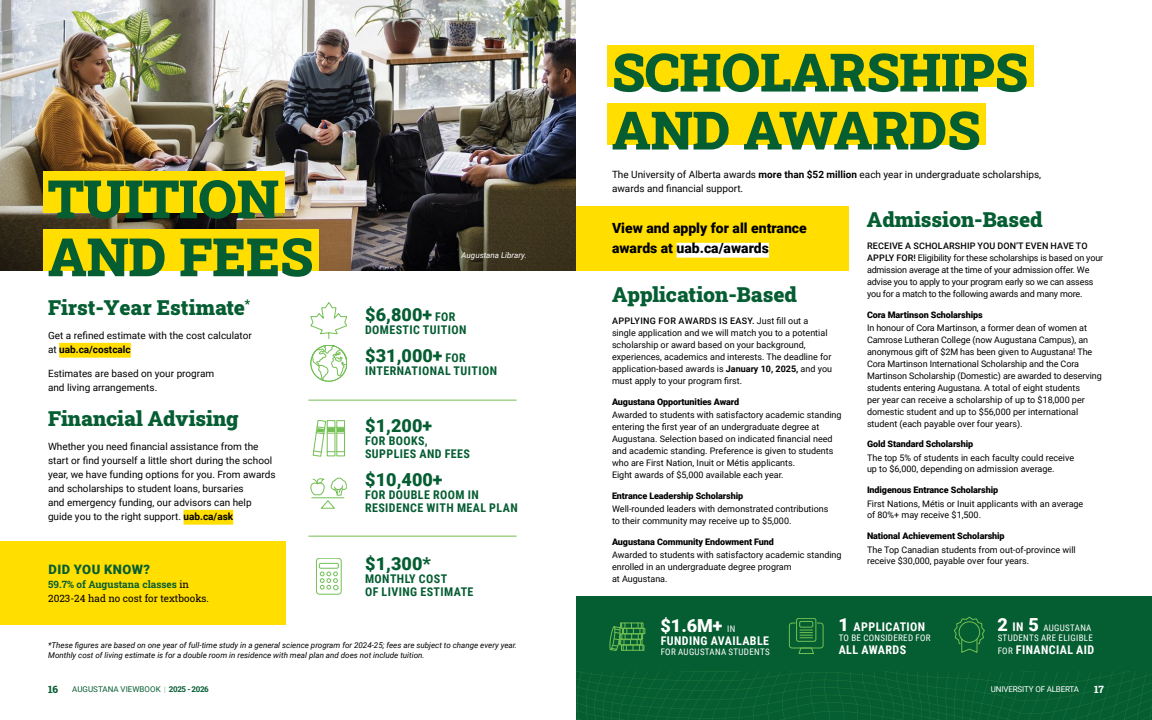
<style>
.page{position:relative;width:1152px;height:720px;background:#fff}
.page>*{position:absolute;margin:0;border:0;box-sizing:border-box;transform-origin:0 0}
.t1{font:900 53px/58px "Roboto Slab";color:#055d32}
.t2{font:900 21px "Roboto Slab";color:#055d32}
.t3{font:900 18px "Roboto";color:#055d32}
.t4{font:900 18px "Roboto";color:#fff}
.t5{font:900 14px/20px "Roboto";color:#000}
.t6{font:900 13px "Roboto";letter-spacing:.035em;color:#055d32}
.t7{font:700 12px/13px "Roboto Condensed";letter-spacing:.035em;color:#055d32}
.t8{font:700 12px "Roboto Condensed";letter-spacing:.035em;color:#fff}
.t9{font:10px/14px "Roboto";color:#000}
.t10{font:10px/14px "Roboto Slab";color:#000}
.t11{font:800 10px "Roboto Slab";color:#055d32}
.t12{font:800 10px "Roboto Slab";color:#fff}
.t13{font:9px/12px "Roboto";color:#000}
.t14{font:9px/12px "Roboto";letter-spacing:-.02em;color:#000}
.t15{font:900 9px "Roboto";letter-spacing:-.01em;color:#000}
.t16{font:9px/10px "Roboto Condensed";letter-spacing:.035em;color:#fff}
.t17{font:italic 8px/10px "Roboto";color:#000}
.t18{font:8px "Roboto";letter-spacing:.005em;color:#055d32}
.t19{font:8px "Roboto";letter-spacing:-.02em;color:#fff}
.t20{font:italic 8px "Roboto";color:#fff}
.s1{font-weight:700}
.s2{font-weight:700;color:#055d32}
.s3{font-family:"Roboto Condensed";font-weight:700;font-size:12px}
.s4{font-weight:500}
.s5{font-family:"Roboto Condensed";font-weight:400;font-size:9px}
.s6{font-family:"Roboto";font-weight:900;font-size:18px}
.s7{font-weight:700;font-size:12px}
.s8{font-weight:400;font-size:9px}
.s9{font-weight:100}
</style>
<div class="page">
<img style="left:0;top:0;width:576px;height:271px">
<div style="left:576px;top:596px;width:576px;height:124px;background:#055d32"></div>
<div style="left:0;top:541px;width:285px;height:84px;background:#ffde00"></div>
<svg style="left:576px;top:672px;width:576px;height:48px"></svg>
<div style="left:576px;top:206px;width:273px;height:65px;background:#ffde00"></div>
<div style="left:44px;top:172px;width:241px;height:41px;background:#ffde00"></div>
<div style="left:44px;top:230px;width:275px;height:41px;background:#ffde00"></div>
<div style="left:59px;top:343px;width:72px;height:15px;background:#ffde00"></div>
<div style="left:184px;top:510px;width:49px;height:15px;background:#ffde00"></div>
<div style="left:608px;top:45px;width:426px;height:41px;background:#ffde00"></div>
<div style="left:608px;top:103px;width:378px;height:41px;background:#ffde00"></div>
<div style="left:622px;top:628px;width:23px;height:6px;border:1px solid #73c054"></div>
<svg style="left:609px;top:623px;width:35px;height:28px"></svg>
<div style="left:789px;top:623px;width:35px;height:25px;border:1px solid #73c054;border-radius:3px"></div>
<div style="left:796px;top:618px;width:20px;height:24px;border:1px solid #73c054;border-radius:2px"></div>
<svg style="left:799px;top:621px;width:14px;height:17px"></svg>
<svg style="left:798px;top:647px;width:17px;height:7px"></svg>
<svg style="left:954px;top:617px;width:31px;height:36px"></svg>
<hr style="left:309px;top:536px;width:207px;height:1px;background:#73c054">
<hr style="left:309px;top:400px;width:207px;height:1px;background:#73c054">
<svg style="left:311px;top:303px;width:36px;height:36px"></svg>
<svg style="left:311px;top:345px;width:36px;height:36px"></svg>
<div style="left:311px;top:345px;width:36px;height:36px;border:1px solid #73c054;border-radius:50%"></div>
<svg style="left:313px;top:420px;width:32px;height:36px"></svg>
<svg style="left:311px;top:478px;width:36px;height:31px"></svg>
<div style="left:316px;top:558px;width:26px;height:36px;border:1px solid #73c054;border-radius:3px"></div>
<svg style="left:319px;top:563px;width:20px;height:28px"></svg>
<div style="left:677px;top:243px;width:92px;height:15px;background:#fff"></div>
<h1 class="t1" style="left:48px;top:169px;width:267px">TUITION<br>AND FEES</h1>
<h2 class="t2" style="left:48px;top:293px;width:204px">First-Year Estimate<sup>*</sup></h2>
<p class="t9" style="left:48px;top:328px;width:205px">Get a refined estimate with the cost calculator at <span class="s1">uab.ca/costcalc</span></p>
<p class="t9" style="left:48px;top:366px;width:168px">Estimates are based on your program and living arrangements.</p>
<h2 class="t2" style="left:48px;top:404px;width:192px">Financial Advising</h2>
<p class="t9" style="left:48px;top:439px;width:229px">Whether you need financial assistance from the start or find yourself a little short during the school year, we have funding options for you. From awards and scholarships to student loans, bursaries<br>and emergency funding, our advisors can help guide you to the right support. <span class="s1">uab.ca/ask</span></p>
<h3 class="t6" style="left:48px;top:561px;width:103px">DID YOU KNOW?</h3>
<p class="t10" style="left:48px;top:577px;width:162px"><span class="s2">59.7% of Augustana classes</span> in<br>2023-24 had no cost for textbooks.</p>
<p class="t20" style="left:462px;top:249px;width:67px">Augustana Library.</p>
<h3 class="t3" style="left:365px;top:302px;width:92px">$6,800+ <span class="s3">FOR</span></h3>
<h3 class="t7" style="left:365px;top:323px;width:103px">DOMESTIC TUITION</h3>
<h3 class="t3" style="left:365px;top:343px;width:102px">$31,000+ <span class="s3">FOR</span></h3>
<h3 class="t7" style="left:365px;top:364px;width:134px">INTERNATIONAL TUITION</h3>
<h3 class="t3" style="left:365px;top:413px;width:68px">$1,200+</h3>
<h3 class="t7" style="left:365px;top:434px;width:107px">FOR BOOKS,<br>SUPPLIES AND FEES</h3>
<h3 class="t3" style="left:365px;top:467px;width:79px">$10,400+</h3>
<h3 class="t7" style="left:365px;top:488px;width:154px">FOR DOUBLE ROOM IN<br>RESIDENCE WITH MEAL PLAN</h3>
<h3 class="t3" style="left:365px;top:551px;width:67px">$1,300*</h3>
<h3 class="t7" style="left:365px;top:572px;width:110px">MONTHLY COST<br>OF LIVING ESTIMATE</h3>
<p class="t17" style="left:48px;top:640px;width:470px">*These figures are based on one year of full-time study in a general science program for 2024-25; fees are subject to change every year.<br>Monthly cost of living estimate is for a double room in residence with meal plan and does not include tuition.</p>
<h1 class="t1" style="left:612px;top:42px;width:417px">SCHOLARSHIPS<br>AND AWARDS</h1>
<p class="t9" style="left:612px;top:167px;width:431px">The University of Alberta awards <span class="s1">more than $52 million</span> each year in undergraduate scholarships, awards and financial support.</p>
<h3 class="t5" style="left:612px;top:218px;width:196px">View and apply for all entrance awards at uab.ca/awards</h3>
<h2 class="t2" style="left:612px;top:280px;width:186px">Application-Based</h2>
<p class="t13" style="left:612px;top:314px;width:222px"><span class="s4">APPLYING FOR AWARDS IS EASY.</span> Just fill out a single application and we will match you to a potential scholarship or award based on your background, experiences, academics and interests. The deadline for application-based awards is <span class="s1">January 10, 2025,</span> and you must apply to your program first.</p>
<p class="t15" style="left:612px;top:395px;width:129px">Augustana Opportunities Award</p>
<p class="t13" style="left:612px;top:408px;width:231px">Awarded to students with satisfactory academic standing entering the first year of an undergraduate degree at Augustana. Selection based on indicated financial need and academic standing. Preference is given to students who are First Nation, Inuit or Métis applicants.<br>Eight awards of $5,000 available each year.</p>
<p class="t15" style="left:612px;top:489px;width:133px">Entrance Leadership Scholarship</p>
<p class="t13" style="left:612px;top:502px;width:218px">Well-rounded leaders with demonstrated contributions to their community may receive up to $5,000.</p>
<p class="t15" style="left:612px;top:535px;width:163px">Augustana Community Endowment Fund</p>
<p class="t13" style="left:612px;top:548px;width:231px">Awarded to students with satisfactory academic standing enrolled in an undergraduate degree program<br>at Augustana.</p>
<h2 class="t2" style="left:867px;top:205px;width:177px">Admission-Based</h2>
<p class="t14" style="left:867px;top:239px;width:238px"><span class="s4">RECEIVE A SCHOLARSHIP YOU DON’T EVEN HAVE TO APPLY FOR!</span> Eligibility for these scholarships is based on your admission average at the time of your admission offer. We advise you to apply to your program early so we can assess you for a match to the following awards and many more.</p>
<p class="t15" style="left:867px;top:308px;width:117px">Cora Martinson Scholarships</p>
<p class="t13" style="left:867px;top:321px;width:236px">In honour of Cora Martinson, a former dean of women at Camrose Lutheran College (now Augustana Campus), an anonymous gift of $2M has been given to Augustana! The Cora Martinson International Scholarship and the Cora Martinson Scholarship (Domestic) are awarded to deserving students entering Augustana. A total of eight students<br>per year can receive a scholarship of up to $18,000 per domestic student and up to $56,000 per international student (each payable over four years).</p>
<p class="t15" style="left:867px;top:438px;width:108px">Gold Standard Scholarship</p>
<p class="t13" style="left:867px;top:451px;width:209px">The top 5% of students in each faculty could receive up to $6,000, depending on admission average.</p>
<p class="t15" style="left:867px;top:484px;width:133px">Indigenous Entrance Scholarship</p>
<p class="t13" style="left:867px;top:497px;width:218px">First Nations, Métis or Inuit applicants with an average of 80%+ may receive $1,500.</p>
<p class="t15" style="left:867px;top:530px;width:139px">National Achievement Scholarship</p>
<p class="t13" style="left:867px;top:543px;width:210px">The Top Canadian students from out-of-province will receive $30,000, payable over four years.</p>
<h3 class="t4" style="left:661px;top:613px;width:76px">$1.6M+ <span class="s5">IN</span></h3>
<h3 class="t8" style="left:661px;top:632px;width:110px">FUNDING AVAILABLE</h3>
<p class="t16" style="left:661px;top:646px;width:110px">FOR AUGUSTANA STUDENTS</p>
<h3 class="t8" style="left:839px;top:619px;width:88px"><span class="s6">1</span> APPLICATION</h3>
<p class="t16" style="left:839px;top:633px;width:94px">TO BE CONSIDERED FOR</p>
<h3 class="t8" style="left:839px;top:642px;width:69px">ALL AWARDS</h3>
<p class="t16" style="left:998px;top:623px;width:97px"><span class="s6">2</span> <span class="s7">IN</span> <span class="s6">5</span> AUGUSTANA<br>STUDENTS ARE ELIGIBLE</p>
<h3 class="t8" style="left:998px;top:642px;width:98px"><span class="s8">FOR</span> FINANCIAL AID</h3>
<p class="t11" style="left:48px;top:683px;width:12px">16</p>
<p class="t18" style="left:72px;top:684px;width:138px">AUGUSTANA VIEWBOOK <span class="s9">|</span> <span class="s1">2025 - 2026</span></p>
<p class="t19" style="left:991px;top:684px;width:90px">UNIVERSITY OF ALBERTA</p>
<p class="t12" style="left:1094px;top:683px;width:11px">17</p>
</div>
